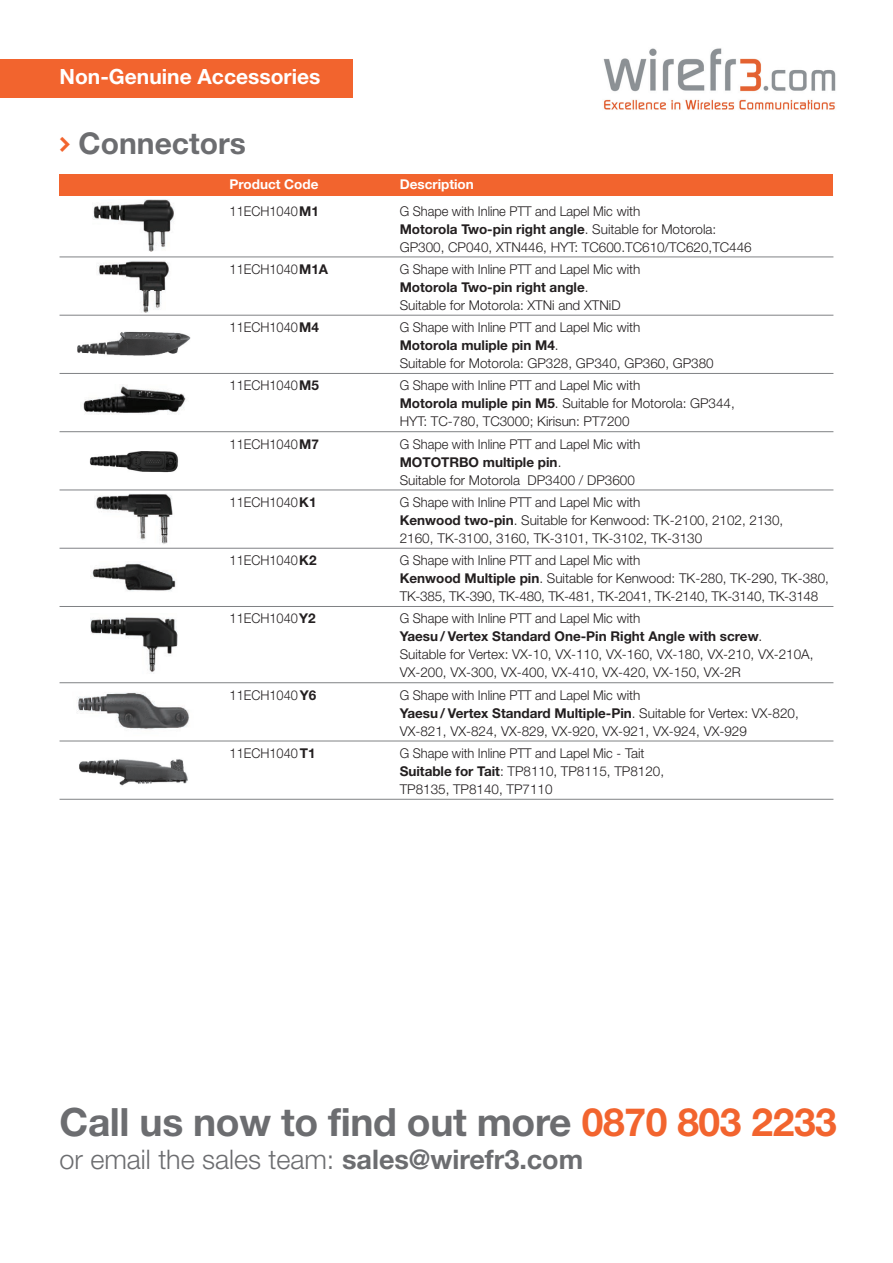
<style>
.page{position:relative;width:893px;height:1263px;background:#fff}
.page>*{position:absolute;margin:0;border:0;box-sizing:border-box;transform-origin:0 0}
.t1{font:700 39px "Helvetica Neue";letter-spacing:-.01em;color:#6c6d70}
.t2{font:700 30px "Helvetica Neue";color:#6c6d70}
.t3{font:300 27px "Helvetica Neue";color:#6c6d70}
.t4{font:700 21px "Helvetica Neue";color:#fff}
.t5{font:300 13.5px/18px "Helvetica Neue";color:#231f20;scale:.95 1}
.t6{font:700 13.5px "Helvetica Neue";color:#fff}
.s1{font-family:"Eumundi Sans";color:#f2642e}
.s2{font-weight:700}
.s3{color:#f2642e}
</style>
<div class="page">
<div style="left:60px;top:174px;width:773px;height:22px;background:#f2642e"></div>
<hr style="left:60px;top:257px;width:773px;height:1px;background:#808285">
<hr style="left:60px;top:315px;width:773px;height:1px;background:#808285">
<hr style="left:60px;top:373px;width:773px;height:1px;background:#808285">
<hr style="left:60px;top:431px;width:773px;height:1px;background:#808285">
<hr style="left:60px;top:490px;width:773px;height:1px;background:#808285">
<hr style="left:60px;top:548px;width:773px;height:1px;background:#808285">
<hr style="left:60px;top:606px;width:773px;height:1px;background:#808285">
<hr style="left:60px;top:682px;width:773px;height:1px;background:#808285">
<hr style="left:60px;top:741px;width:773px;height:1px;background:#808285">
<hr style="left:60px;top:799px;width:773px;height:1px;background:#808285">
<img style="left:93px;top:200px;width:81px;height:51px">
<img style="left:98px;top:261px;width:72px;height:52px">
<img style="left:77px;top:331px;width:114px;height:25px">
<img style="left:83px;top:385px;width:103px;height:29px">
<img style="left:89px;top:451px;width:90px;height:22px">
<img style="left:95px;top:494px;width:78px;height:50px">
<img style="left:92px;top:563px;width:84px;height:28px">
<img style="left:91px;top:617px;width:87px;height:57px">
<img style="left:77px;top:692px;width:113px;height:38px">
<img style="left:79px;top:759px;width:109px;height:27px">
<div style="left:0;top:60px;width:353px;height:38px;background:#f2642e"></div>
<img style="left:603px;top:48px;width:233px;height:62px">
<h3 class="t4" style="left:60px;top:64px;width:262px">Non-Genuine Accessories</h3>
<h2 class="t2" style="left:60px;top:125px;width:188px"><span class="s1">&gt;</span> Connectors</h2>
<p class="t6" style="left:230px;top:176px;width:90px">Product Code</p>
<p class="t6" style="left:400px;top:176px;width:76px">Description</p>
<p class="t5" style="left:230px;top:202px;width:96px">11ECH1040<span class="s2">M1</span></p>
<p class="t5" style="left:400px;top:202px;width:372px">G Shape with Inline PTT and Lapel Mic with<br><span class="s2">Motorola Two-pin right angle</span>. Suitable for Motorola:<br>GP300, CP040, XTN446, HYT: TC600.TC610/TC620,TC446</p>
<p class="t5" style="left:230px;top:260px;width:105px">11ECH1040<span class="s2">M1A</span></p>
<p class="t5" style="left:400px;top:260px;width:255px">G Shape with Inline PTT and Lapel Mic with<br><span class="s2">Motorola Two-pin right angle</span>.<br>Suitable for Motorola: XTNi and XTNiD</p>
<p class="t5" style="left:230px;top:318px;width:96px">11ECH1040<span class="s2">M4</span></p>
<p class="t5" style="left:400px;top:318px;width:332px">G Shape with Inline PTT and Lapel Mic with<br><span class="s2">Motorola muliple pin M4</span>.<br>Suitable for Motorola: GP328, GP340, GP360, GP380</p>
<p class="t5" style="left:230px;top:376px;width:96px">11ECH1040<span class="s2">M5</span></p>
<p class="t5" style="left:400px;top:376px;width:354px">G Shape with Inline PTT and Lapel Mic with<br><span class="s2">Motorola muliple pin M5</span>. Suitable for Motorola: GP344,<br>HYT: TC-780, TC3000; Kirisun: PT7200</p>
<p class="t5" style="left:230px;top:435px;width:96px">11ECH1040<span class="s2">M7</span></p>
<p class="t5" style="left:400px;top:435px;width:255px">G Shape with Inline PTT and Lapel Mic with<br><span class="s2">MOTOTRBO multiple pin</span>.<br>Suitable for Motorola DP3400 / DP3600</p>
<p class="t5" style="left:230px;top:493px;width:93px">11ECH1040<span class="s2">K1</span></p>
<p class="t5" style="left:400px;top:493px;width:405px">G Shape with Inline PTT and Lapel Mic with<br><span class="s2">Kenwood two-pin</span>. Suitable for Kenwood: TK-2100, 2102, 2130,<br>2160, TK-3100, 3160, TK-3101, TK-3102, TK-3130</p>
<p class="t5" style="left:230px;top:551px;width:93px">11ECH1040<span class="s2">K2</span></p>
<p class="t5" style="left:400px;top:551px;width:453px">G Shape with Inline PTT and Lapel Mic with<br><span class="s2">Kenwood Multiple pin</span>. Suitable for Kenwood: TK-280, TK-290, TK-380,<br>TK-385, TK-390, TK-480, TK-481, TK-2041, TK-2140, TK-3140, TK-3148</p>
<p class="t5" style="left:230px;top:609px;width:92px">11ECH1040<span class="s2">Y2</span></p>
<p class="t5" style="left:400px;top:609px;width:437px">G Shape with Inline PTT and Lapel Mic with<br><span class="s2">Yaesu / Vertex Standard One-Pin Right Angle with screw</span>.<br>Suitable for Vertex: VX-10, VX-110, VX-160, VX-180, VX-210, VX-210A, VX-200, VX-300, VX-400, VX-410, VX-420, VX-150, VX-2R</p>
<p class="t5" style="left:230px;top:686px;width:93px">11ECH1040<span class="s2">Y6</span></p>
<p class="t5" style="left:400px;top:686px;width:422px">G Shape with Inline PTT and Lapel Mic with<br><span class="s2">Yaesu / Vertex Standard Multiple-Pin</span>. Suitable for Vertex: VX-820,<br>VX-821, VX-824, VX-829, VX-920, VX-921, VX-924, VX-929</p>
<p class="t5" style="left:230px;top:744px;width:92px">11ECH1040<span class="s2">T1</span></p>
<p class="t5" style="left:400px;top:744px;width:280px">G Shape with Inline PTT and Lapel Mic - Tait<br><span class="s2">Suitable for Tait</span>: TP8110, TP8115, TP8120,<br>TP8135, TP8140, TP7110</p>
<h1 class="t1" style="left:60px;top:1098px;width:779px">Call us now to find out more <span class="s3">0870 803 2233</span></h1>
<h3 class="t3" style="left:60px;top:1143px;width:525px">or email the sales team: <span class="s2">sales@wirefr3.com</span></h3>
</div>
